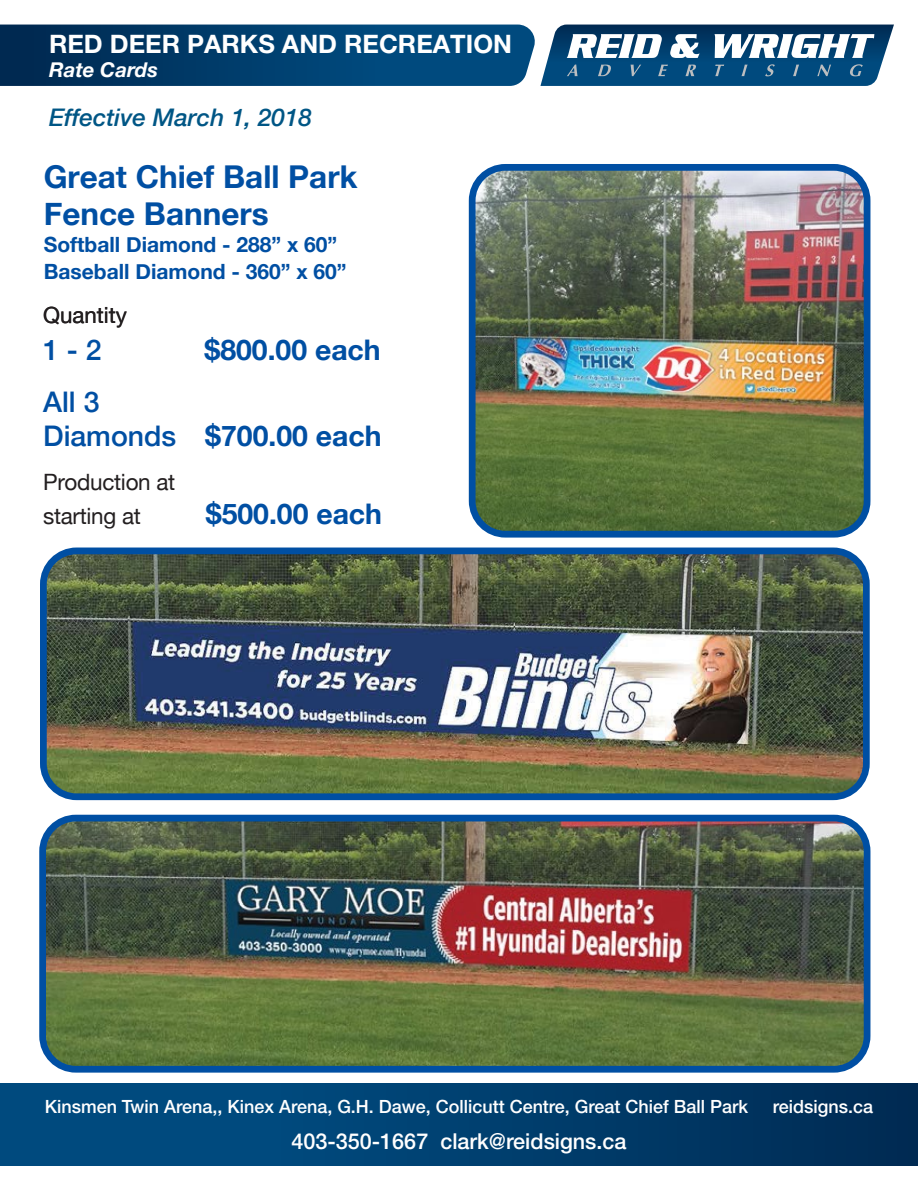
<style>
.page{position:relative;width:918px;height:1188px;background:#fff}
.page>*{position:absolute;margin:0;border:0;box-sizing:border-box;transform-origin:0 0}
.t1{font:700 31.5px/37.8px "Helvetica Neue";color:#004fa3}
.t2{font:500 28.35px/34px "Helvetica Neue";color:#004fa3}
.t3{font:700 28.35px "Helvetica Neue";color:#004fa3}
.t4{font:700 25.5px "Helvetica Neue";color:#fff}
.t5{font:italic 500 24.3px "Helvetica Neue";color:#005685}
.t6{font:22.5px/34px "Helvetica Neue";letter-spacing:-.015em;color:#231f20}
.t7{font:22.35px "Helvetica Neue";color:#231f20}
.t8{font:500 21.9px "Helvetica Neue";color:#fff}
.t9{font:700 21px/27px "Helvetica Neue";color:#004fa3}
.t10{font:italic 700 20.4px "Helvetica Neue";color:#fff}
.t11{font:500 18.3px "Helvetica Neue";color:#fff}
.s1{font-weight:700}
</style>
<div class="page">
<img style="left:477px;top:172px;width:385px;height:358px">
<div style="left:469px;top:164px;width:401px;height:374px;border:7px solid #004fa3;border-radius:33px"></div>
<img style="left:48px;top:556px;width:814px;height:236px">
<div style="left:40px;top:548px;width:830px;height:252px;border:7px solid #004fa3;border-radius:33px"></div>
<img style="left:47px;top:823px;width:815px;height:242px">
<div style="left:39px;top:815px;width:831px;height:258px;border:7px solid #004fa3;border-radius:33px"></div>
<svg style="left:0;top:25px;width:894px;height:61px;background:#1f5680"></svg>
<div style="left:0;top:1084px;width:918px;height:81px;background:linear-gradient(to right,#005187,#002d56)"></div>
<h3 class="t4" style="left:49px;top:28px;width:464px">RED DEER PARKS AND RECREATION</h3>
<p class="t10" style="left:49px;top:54px;width:110px">Rate Cards</p>
<h3 class="t5" style="left:49px;top:96px;width:264px">Effective March 1, 2018</h3>
<h1 class="t1" style="left:44px;top:158px;width:315px">Great Chief Ball Park<br>Fence Banners</h1>
<p class="t9" style="left:44px;top:232px;width:304px">Softball Diamond - 288” x 60”<br>Baseball Diamond - 360” x 60”</p>
<p class="t7" style="left:43px;top:299px;width:85px">Quantity</p>
<h2 class="t2" style="left:43px;top:330px;width:60px">1 - 2</h2>
<h2 class="t3" style="left:205px;top:327px;width:178px">$800.00 each</h2>
<h2 class="t2" style="left:43px;top:382px;width:340px">All 3<br>Diamonds <span class="s1">$700.00 each</span></h2>
<p class="t6" style="left:43px;top:467px;width:134px">Production at starting at</p>
<h2 class="t3" style="left:206px;top:492px;width:178px">$500.00 each</h2>
<p class="t11" style="left:45px;top:1095px;width:705px">Kinsmen Twin Arena,, Kinex Arena, G.H. Dawe, Collicutt Centre, Great Chief Ball Park</p>
<p class="t11" style="left:773px;top:1095px;width:102px">reidsigns.ca</p>
<p class="t8" style="left:291px;top:1128px;width:337px">403-350-1667 clark@reidsigns.ca</p>
</div>
